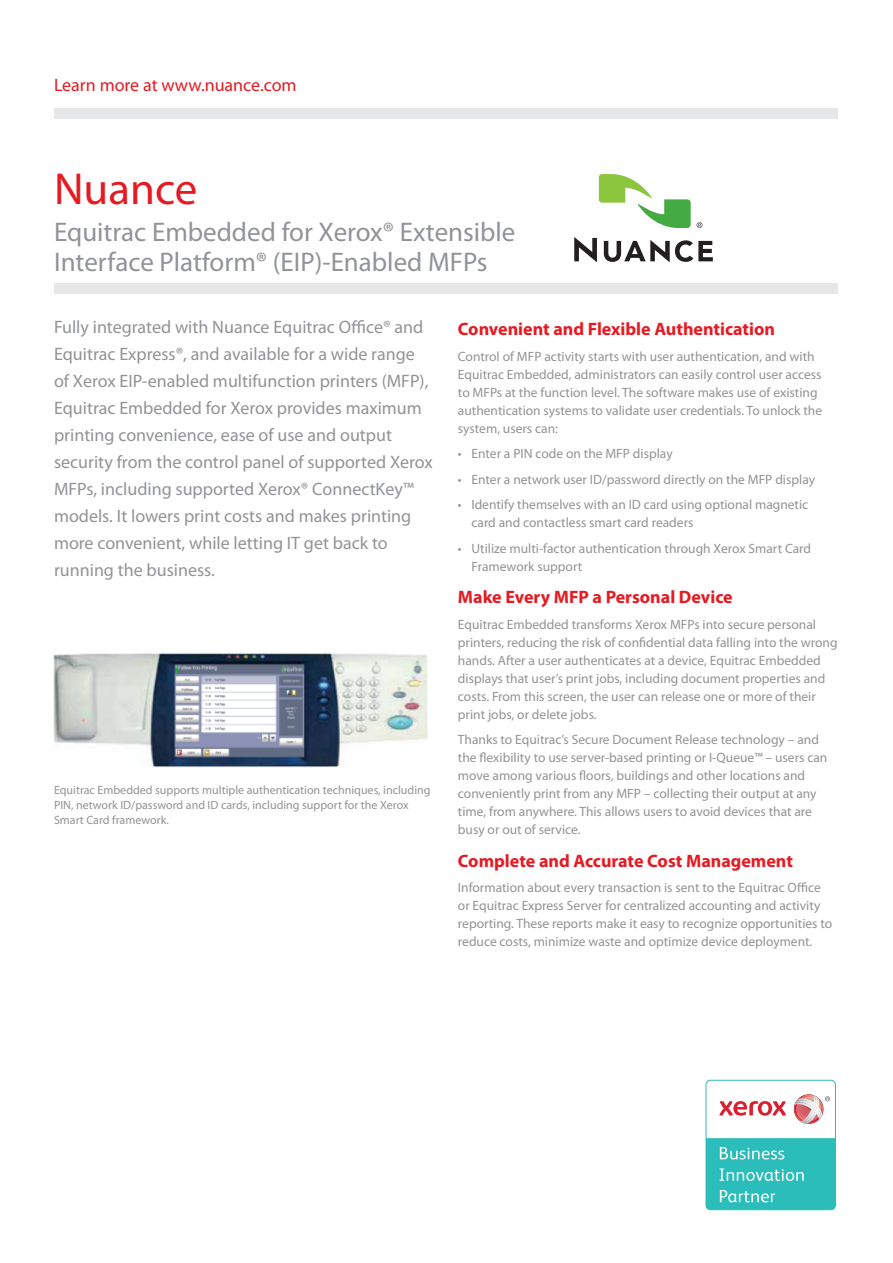
<style>
.page{position:relative;width:893px;height:1263px;background:#fff}
.page>*{position:absolute;margin:0;border:0;box-sizing:border-box;transform-origin:0 0}
.t1{font:45px "Myriad Pro";color:#e51a23}
.t2{font:27px/30px "Myriad Pro";color:#919396}
.t3{font:18px/27px "Myriad Pro";color:#919396}
.t4{font:700 18px "Myriad Pro";color:#e51a23}
.t5{font:18px "Myriad Pro";color:#e51a23}
.t6{font:13.5px/18px "Myriad Pro";color:#919396}
.t7{font:12px/15px "Myriad Pro";color:#919396}
</style>
<div class="page">
<div style="left:54px;top:108px;width:783px;height:10px;background:#e6e7e9"></div>
<div style="left:54px;top:284px;width:783px;height:10px;background:#e6e7e9"></div>
<svg style="left:719px;top:1101px;width:67px;height:15px"></svg>
<svg style="left:794px;top:1094px;width:36px;height:30px"></svg>
<svg style="left:706px;top:1138px;width:128px;height:72px;background:#3dc2be"></svg>
<div style="left:706px;top:1080px;width:130px;height:130px;border:1px solid #2bbdb9;border-radius:5px"></div>
<img style="left:53px;top:653px;width:375px;height:114px">
<svg style="left:599px;top:174px;width:92px;height:54px"></svg>
<svg style="left:574px;top:237px;width:23px;height:25px"></svg>
<svg style="left:604px;top:240px;width:109px;height:22px"></svg>
<svg style="left:697px;top:222px;width:5px;height:6px"></svg>
<h3 class="t5" style="left:54px;top:74px;width:244px">Learn more at www.nuance.com</h3>
<h1 class="t1" style="left:54px;top:161px;width:145px">Nuance</h1>
<h2 class="t2" style="left:54px;top:217px;width:463px">Equitrac Embedded for Xerox® Extensible<br>Interface Platform® (EIP)-Enabled MFPs</h2>
<p class="t3" style="left:54px;top:313px;width:380px">Fully integrated with Nuance Equitrac Office® and Equitrac Express®, and available for a wide range of Xerox EIP-enabled multifunction printers (MFP), Equitrac Embedded for Xerox provides maximum printing convenience, ease of use and output security from the control panel of supported Xerox MFPs, including supported Xerox® ConnectKey™ models. It lowers print costs and makes printing more convenient, while letting IT get back to running the business.</p>
<p class="t7" style="left:54px;top:782px;width:378px">Equitrac Embedded supports multiple authentication techniques, including<br>PIN, network ID/password and ID cards, including support for the Xerox<br>Smart Card framework.</p>
<h3 class="t4" style="left:458px;top:317px;width:319px">Convenient and Flexible Authentication</h3>
<p class="t6" style="left:458px;top:347px;width:366px">Control of MFP activity starts with user authentication, and with Equitrac Embedded, administrators can easily control user access to MFPs at the function level. The software makes use of existing authentication systems to validate user credentials. To unlock the system, users can:</p>
<p class="t6" style="left:458px;top:444px;width:216px">• Enter a PIN code on the MFP display</p>
<p class="t6" style="left:458px;top:470px;width:359px">• Enter a network user ID/password directly on the MFP display</p>
<p class="t6" style="left:471px;top:496px;width:338px;text-indent:-14px">• Identify themselves with an ID card using optional magnetic card and contactless smart card readers</p>
<p class="t6" style="left:471px;top:539px;width:341px;text-indent:-14px">• Utilize multi-factor authentication through Xerox Smart Card<br>Framework support</p>
<h3 class="t4" style="left:458px;top:585px;width:276px">Make Every MFP a Personal Device</h3>
<p class="t6" style="left:458px;top:615px;width:381px">Equitrac Embedded transforms Xerox MFPs into secure personal printers, reducing the risk of confidential data falling into the wrong hands. After a user authenticates at a device, Equitrac Embedded displays that user’s print jobs, including document properties and costs. From this screen, the user can release one or more of their print jobs, or delete jobs.</p>
<p class="t6" style="left:458px;top:731px;width:371px">Thanks to Equitrac’s Secure Document Release technology – and the flexibility to use server-based printing or I-Queue™ – users can move among various floors, buildings and other locations and conveniently print from any MFP – collecting their output at any time, from anywhere. This allows users to avoid devices that are busy or out of service.</p>
<h3 class="t4" style="left:458px;top:849px;width:336px">Complete and Accurate Cost Management</h3>
<p class="t6" style="left:458px;top:879px;width:376px">Information about every transaction is sent to the Equitrac Office or Equitrac Express Server for centralized accounting and activity reporting. These reports make it easy to recognize opportunities to reduce costs, minimize waste and optimize device deployment.</p>
</div>
